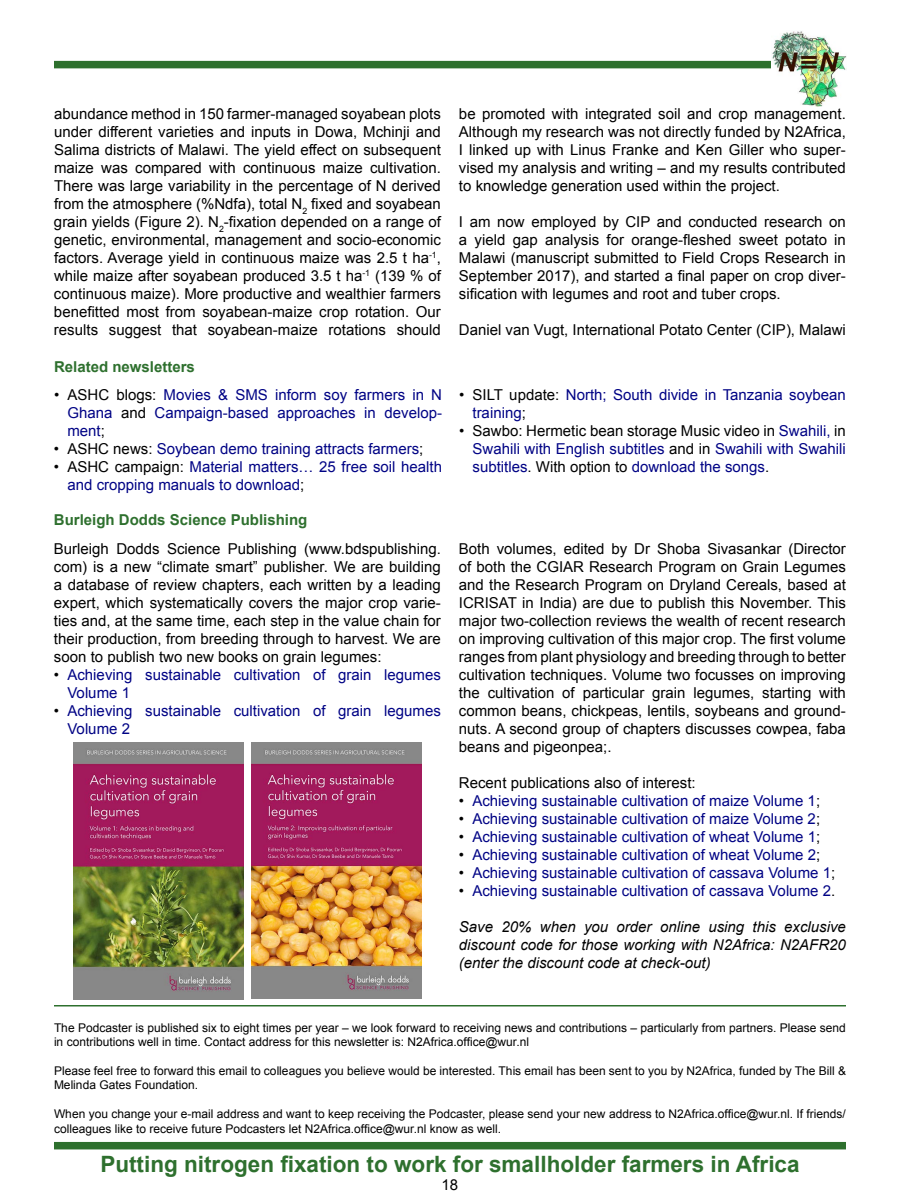
<style>
.page{position:relative;width:900px;height:1200px;background:#fff}
.page>*{position:absolute;margin:0;border:0;box-sizing:border-box;transform-origin:0 0}
.t1{font:700 22.5px "Arial";color:#2e702e}
.t2{font:15px/18px "Arial";color:#000;text-align:justify}
.t3{font:15px/18px "Arial";color:#000385}
.t4{font:italic 15px/18px "Arial";color:#000;text-align:justify}
.t5{font:700 15px "Arial";color:#2e702e}
.t6{font:12px/14.4px "Arial";color:#000}
.s1{color:#000}
</style>
<div class="page">
<div style="left:54px;top:1142px;width:792px;height:7px;background:#2e702e"></div>
<div style="left:54px;top:61px;width:717px;height:7px;background:#2e702e"></div>
<img style="left:772px;top:31px;width:74px;height:76px">
<hr style="left:54px;top:1005px;width:792px;height:1px;background:#2e702e">
<img style="left:74px;top:743px;width:170px;height:256px">
<img style="left:252px;top:742px;width:170px;height:257px">
<p class="t2" style="left:54px;top:105px;width:389px">abundance method in 150 farmer-managed soyabean plots under different varieties and inputs in Dowa, Mchinji and Salima districts of Malawi. The yield effect on subsequent maize was compared with continuous maize cultivation.<br>There was large variability in the percentage of N derived from the atmosphere (%Ndfa), total N<sub>2</sub> fixed and soyabean grain yields (Figure 2). N<sub>2</sub>-fixation depended on a range of genetic, environmental, management and socio-economic factors. Average yield in continuous maize was 2.5 t ha<sup>-1</sup>, while maize after soyabean produced 3.5 t ha<sup>-1</sup> (139 % of continuous maize). More productive and wealthier farmers benefitted most from soyabean-maize crop rotation. Our results suggest that soyabean-maize rotations should</p>
<p class="t2" style="left:459px;top:105px;width:388px">be promoted with integrated soil and crop management.<br>Although my research was not directly funded by N2Africa, I linked up with Linus Franke and Ken Giller who super&shy;vised my analysis and writing – and my results contributed to knowledge generation used within the project.</p>
<p class="t2" style="left:459px;top:213px;width:388px">I am now employed by CIP and conducted research on a yield gap analysis for orange-fleshed sweet potato in Malawi (manuscript submitted to Field Crops Research in September 2017), and started a final paper on crop diver&shy;sification with legumes and root and tuber crops.</p>
<p class="t2" style="left:459px;top:321px;width:388px">Daniel van Vugt, International Potato Center (CIP), Malawi</p>
<p class="t5" style="left:54px;top:357px;width:142px">Related newsletters</p>
<p class="t3" style="left:67px;top:386px;width:376px;text-align:justify;text-indent:-13px"><span class="s1">• ASHC blogs:</span> Movies &amp; SMS inform soy farmers in N Ghana <span class="s1">and</span> Campaign-based approaches in develop&shy;ment<span class="s1">;</span></p>
<p class="t3" style="left:54px;top:440px;width:371px"><span class="s1">• ASHC news:</span> Soybean demo training attracts farmers<span class="s1">;</span></p>
<p class="t3" style="left:67px;top:458px;width:376px;text-indent:-14px"><span class="s1">• ASHC campaign:</span> Material matters… 25 free soil health and cropping manuals to download<span class="s1">;</span></p>
<p class="t5" style="left:54px;top:510px;width:255px">Burleigh Dodds Science Publishing</p>
<p class="t2" style="left:54px;top:540px;width:388px">Burleigh Dodds Science Publishing (www.bdspublishing. com) is a new “climate smart” publisher. We are building a database of review chapters, each written by a leading expert, which systematically covers the major crop varie&shy;ties and, at the same time, each step in the value chain for their production, from breeding through to harvest. We are soon to publish two new books on grain legumes:</p>
<p class="t3" style="left:67px;top:666px;width:375px;text-indent:-14px"><span class="s1">•</span> Achieving sustainable cultivation of grain legumes<br>Volume 1</p>
<p class="t3" style="left:67px;top:702px;width:375px;text-indent:-14px"><span class="s1">•</span> Achieving sustainable cultivation of grain legumes<br>Volume 2</p>
<p class="t3" style="left:472px;top:386px;width:375px;text-indent:-14px"><span class="s1">• SILT update:</span> North; South divide in Tanzania soybean training<span class="s1">;</span></p>
<p class="t3" style="left:472px;top:422px;width:375px;text-align:justify;text-indent:-14px"><span class="s1">• Sawbo: Hermetic bean storage Music video in</span> Swahili, <span class="s1">in </span>Swahili with English subtitles <span class="s1">and in</span> Swahili with Swahili subtitles<span class="s1">. With option to</span> download the songs<span class="s1">.</span></p>
<p class="t2" style="left:459px;top:540px;width:389px">Both volumes, edited by Dr Shoba Sivasankar (Director of both the CGIAR Research Program on Grain Legumes and the Research Program on Dryland Cereals, based at ICRISAT in India) are due to publish this November. This major two-collection reviews the wealth of recent research on improving cultivation of this major crop. The first volume ranges from plant physiology and breeding through to better cultivation techniques. Volume two focusses on improving the cultivation of particular grain legumes, starting with common beans, chickpeas, lentils, soybeans and ground&shy;nuts. A second group of chapters discusses cowpea, faba beans and pigeonpea;.</p>
<p class="t2" style="left:459px;top:774px;width:238px">Recent publications also of interest:</p>
<p class="t3" style="left:459px;top:792px;width:363px"><span class="s1">•</span> Achieving sustainable cultivation of maize Volume 1<span class="s1">;</span></p>
<p class="t3" style="left:459px;top:810px;width:363px"><span class="s1">•</span> Achieving sustainable cultivation of maize Volume 2<span class="s1">;</span></p>
<p class="t3" style="left:459px;top:828px;width:363px"><span class="s1">•</span> Achieving sustainable cultivation of wheat Volume 1<span class="s1">;</span></p>
<p class="t3" style="left:459px;top:846px;width:363px"><span class="s1">•</span> Achieving sustainable cultivation of wheat Volume 2<span class="s1">;</span></p>
<p class="t3" style="left:459px;top:864px;width:378px"><span class="s1">•</span> Achieving sustainable cultivation of cassava Volume 1<span class="s1">;</span></p>
<p class="t3" style="left:459px;top:882px;width:378px"><span class="s1">•</span> Achieving sustainable cultivation of cassava Volume 2<span class="s1">.</span></p>
<p class="t4" style="left:459px;top:918px;width:388px">Save 20% when you order online using this exclusive discount code for those working with N2Africa: N2AFR20 (enter the discount code at check-out)</p>
<p class="t6" style="left:54px;top:1021px;width:793px">The Podcaster is published six to eight times per year – we look forward to receiving news and contributions – particularly from partners. Please send in contributions well in time. Contact address for this newsletter is: N2Africa.office@wur.nl</p>
<p class="t6" style="left:54px;top:1064px;width:794px">Please feel free to forward this email to colleagues you believe would be interested. This email has been sent to you by N2Africa, funded by The Bill &amp;<br>Melinda Gates Foundation.</p>
<p class="t6" style="left:54px;top:1107px;width:793px">When you change your e-mail address and want to keep receiving the Podcaster, please send your new address to N2Africa.office@wur.nl. If friends/ colleagues like to receive future Podcasters let N2Africa.office@wur.nl know as well.</p>
<h1 class="t1" style="left:100px;top:1149px;width:701px">Putting nitrogen fixation to work for smallholder farmers in Africa</h1>
<p class="t2" style="left:442px;top:1176px;width:18px">18</p>
</div>
